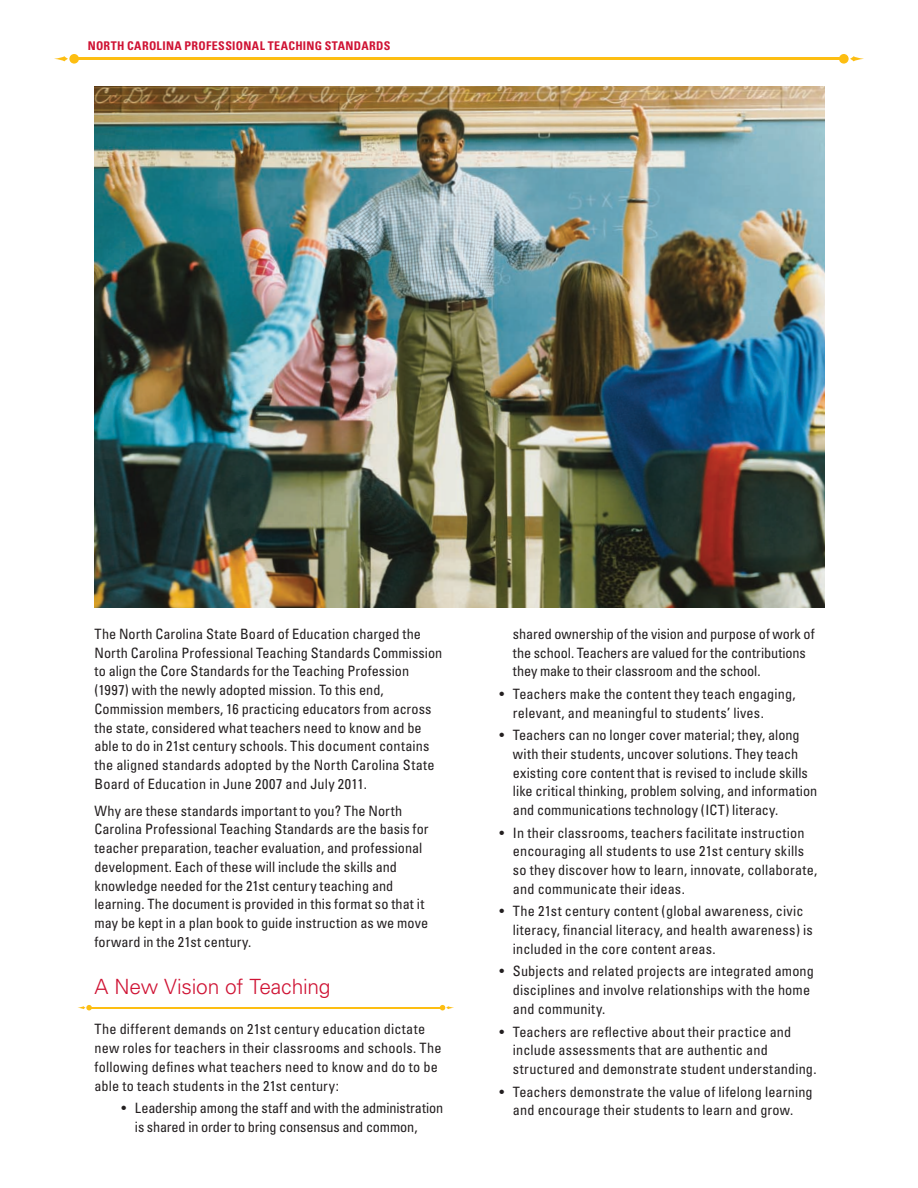
<style>
.page{position:relative;width:918px;height:1188px;background:#fff}
.page>*{position:absolute;margin:0;border:0;box-sizing:border-box;transform-origin:0 0}
.t1{font:300 21px "Univers";letter-spacing:-.01em;color:#cf1334}
.t2{font:condensed 14.25px/18.8px "Univers";letter-spacing:.005em;color:#231f20}
.t3{font:700 condensed 12px "Univers";letter-spacing:.025em;color:#cf1334}
</style>
<div class="page">
<div style="left:839px;top:54px;width:10px;height:10px;background:#fdbe12;border-radius:50%"></div>
<svg style="left:850px;top:56px;width:14px;height:5px"></svg>
<svg style="left:69px;top:54px;width:10px;height:10px"></svg>
<svg style="left:54px;top:56px;width:14px;height:5px"></svg>
<hr style="left:74px;top:58px;width:770px;height:2px;background:#fdbe12">
<img style="left:94px;top:86px;width:730px;height:522px">
<svg style="left:440px;top:1005px;width:14px;height:5px"></svg>
<svg style="left:78px;top:1005px;width:14px;height:5px"></svg>
<hr style="left:89px;top:1007px;width:354px;height:1px;background:#fdbe12">
<p class="t3" style="left:88px;top:38px;width:304px">NORTH CAROLINA PROFESSIONAL TEACHING STAN DARDS</p>
<p class="t2" style="left:94px;top:624px;width:349px">The North Carolina State Board of Education charged the North Carolina Professional Teaching Standards Commission to align the Core Standards for the Teaching Profession (1997) with the newly adopted mission. To this end, Commission members, 16 practicing educators from across the state, considered what teachers need to know and be able to do in 21st century schools. This document contains the aligned standards adopted by the North Carolina State Board of Education in June 2007 and July 2011.</p>
<p class="t2" style="left:94px;top:801px;width:336px">Why are these standards important to you? The North Carolina Professional Teaching Standards are the basis for teacher preparation, teacher evaluation, and professional development. Each of these will include the skills and knowledge needed for the 21st century teaching and learning. The document is provided in this format so that it may be kept in a plan book to guide instruction as we move forward in the 21st century.</p>
<h1 class="t1" style="left:94px;top:974px;width:238px">A New Vision of Teaching</h1>
<p class="t2" style="left:94px;top:1020px;width:349px">The different demands on 21st century education dictate new roles for teachers in their classrooms and schools. The following defines what teachers need to know and do to be able to teach students in the 21st century:</p>
<p class="t2" style="left:135px;top:1098px;width:310px;text-indent:-13px">• Leadership among the staff and with the administration is shared in order to bring consensus and common,</p>
<p class="t2" style="left:513px;top:624px;width:303px">shared ownership of the vision and purpose of work of the school. Teachers are valued for the contributions they make to their classroom and the school.</p>
<p class="t2" style="left:513px;top:684px;width:284px;text-indent:-13px">• Teachers make the content they teach engaging, relevant, and meaningful to students’ lives.</p>
<p class="t2" style="left:513px;top:725px;width:306px;text-indent:-13px">• Teachers can no longer cover material; they, along with their students, uncover solutions. They teach existing core content that is revised to include skills like critical thinking, problem solving, and information and communications technology (ICT) literacy.</p>
<p class="t2" style="left:513px;top:823px;width:306px;text-indent:-13px">• In their classrooms, teachers facilitate instruction encouraging all students to use 21st century skills so they discover how to learn, innovate, collaborate, and communicate their ideas.</p>
<p class="t2" style="left:513px;top:902px;width:301px;text-indent:-13px">• The 21st century content (global awareness, civic literacy, financial literacy, and health awareness) is included in the core content areas.</p>
<p class="t2" style="left:513px;top:962px;width:303px;text-indent:-13px">• Subjects and related projects are integrated among disciplines and involve relationships with the home and community.</p>
<p class="t2" style="left:513px;top:1022px;width:305px;text-indent:-13px">• Teachers are reflective about their practice and include assessments that are authentic and structured and demonstrate student understanding.</p>
<p class="t2" style="left:499px;top:1082px;width:315px;text-align:center">• Teachers demonstrate the value of lifelong learning and encourage their students to learn and grow.</p>
</div>
